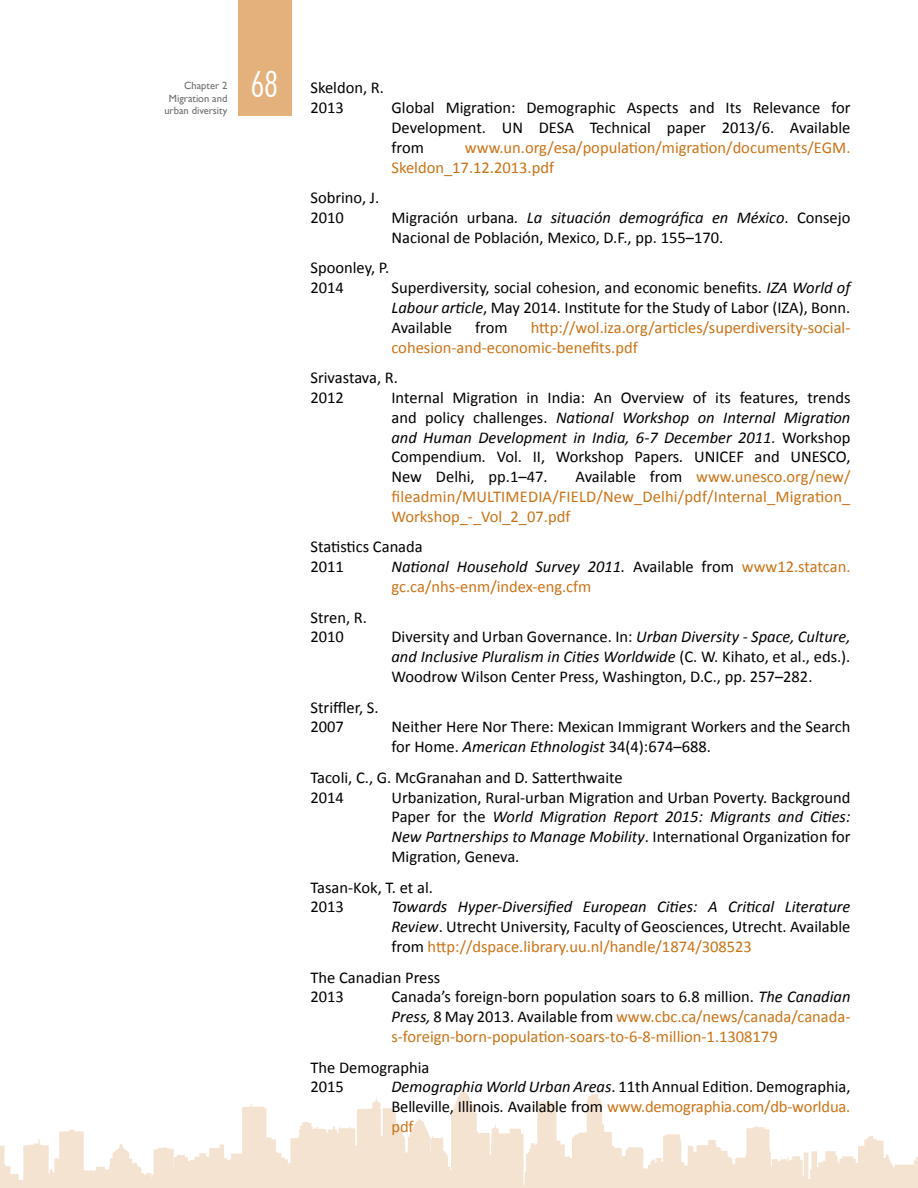
<style>
.page{position:relative;width:918px;height:1188px;background:#fff}
.page>*{position:absolute;margin:0;border:0;box-sizing:border-box;transform-origin:0 0}
.t1{font:33px "Arcitectura";color:#fff}
.t2{font:16.5px/19.8px "Calibri";color:#000}
.t3{font:16.5px/19.8px "Calibri";color:#cb7317}
.t4{font:italic 16.5px/19.8px "Calibri";color:#000;text-align:justify}
.t5{font:10.5px/12.6px "Gill Sans";color:#6d6e71;text-align:right}
.s1{font-style:italic}
.s2{color:#000}
.s3{font-style:italic;color:#000}
.s4{font-style:normal}
.s5{font-style:normal;color:#cb7317}
.s6{color:#cb7317}
</style>
<div class="page">
<div style="left:238px;top:0;width:54px;height:115px;background:#e4b07c"></div>
<svg style="left:0;top:1091px;width:918px;height:97px"></svg>
<h1 class="t1" style="left:251px;top:70px;width:28px">68</h1>
<p class="t5" style="left:164px;top:80px;width:64px">Chapter 2<br>Migration and urban diversity</p>
<p class="t2" style="left:310px;top:78px;width:75px">Skeldon, R.<br>2013</p>
<p class="t2" style="left:310px;top:188px;width:70px">Sobrino, J.<br>2010</p>
<p class="t2" style="left:391px;top:98px;width:460px;text-align:justify">Global Migration: Demographic Aspects and Its Relevance for Development. UN DESA Technical paper 2013/6. Available from</p>
<p class="t3" style="left:391px;top:137px;width:460px;text-indent:73px">www.un.org/esa/population/migration/documents/EGM.<br>Skeldon_17.12.2013.pdf</p>
<p class="t2" style="left:391px;top:208px;width:460px">Migración urbana<span class="s1">. La situación demográfica en México</span>. Consejo<br>Nacional de Población, Mexico, D.F., pp. 155–170.</p>
<p class="t2" style="left:310px;top:258px;width:80px">Spoonley, P.<br>2014</p>
<p class="t2" style="left:391px;top:278px;width:460px;text-align:justify">Superdiversity, social cohesion, and economic benefits. <span class="s1">IZA World of Labour article</span>, May 2014. Institute for the Study of Labor (IZA), Bonn.<br>Available</p>
<p class="t3" style="left:391px;top:317px;width:460px;text-indent:139px">http://wol.iza.org/articles/superdiversity-social&shy;cohesion-and-economic-benefits.pdf</p>
<p class="t2" style="left:310px;top:368px;width:89px">Srivastava, R.<br>2012</p>
<p class="t2" style="left:475px;top:317px;width:34px">from</p>
<p class="t2" style="left:391px;top:388px;width:460px;text-align:justify">Internal Migration in India: An Overview of its features, trends and policy challenges. <span class="s1">National Workshop on Internal Migration and Human Development in India, 6-7 December 2011.</span> Workshop Compendium<span class="s1">.</span> Vol. II, Workshop Papers<span class="s1">.</span> UNICEF and UNESCO, New Delhi, pp.1–47.</p>
<p class="t3" style="left:391px;top:467px;width:460px;text-align:justify;text-indent:184px"><span class="s2">Available from</span> www.unesco.org/new/ fileadmin/MULTIMEDIA/FIELD/New_Delhi/pdf/Internal_Migration_ Workshop_-_Vol_2_07.pdf</p>
<p class="t2" style="left:310px;top:537px;width:114px">Statistics Canada<br>2011</p>
<p class="t3" style="left:391px;top:557px;width:461px"><span class="s3">National Household Survey 2011.</span> <span class="s2">Available from</span> www12.statcan. gc.ca/nhs-enm/index-eng.cfm</p>
<p class="t2" style="left:311px;top:607px;width:58px">Stren, R.<br>2010</p>
<p class="t2" style="left:392px;top:627px;width:460px;text-align:justify">Diversity and Urban Governance. In: <span class="s1">Urban Diversity - Space, Culture, and Inclusive Pluralism in Cities Worldwide</span> (C. W. Kihato, et al., eds.).<br>Woodrow Wilson Center Press, Washington, D.C., pp. 257–282.</p>
<p class="t2" style="left:311px;top:697px;width:70px">Striffler, S.<br>2007</p>
<p class="t2" style="left:392px;top:717px;width:460px">Neither Here Nor There: Mexican Immigrant Workers and the Search for Home. <span class="s1">American Ethnologist</span> 34(4):674–688.</p>
<p class="t2" style="left:311px;top:768px;width:314px">Tacoli, C., G. McGranahan and D. Satterthwaite<br>2014</p>
<p class="t2" style="left:392px;top:787px;width:460px;text-align:justify">Urbanization, Rural-urban Migration and Urban Poverty. Background Paper for the <span class="s1">World Migration Report 2015: Migrants and Cities:<br>New Partnerships to Manage Mobility</span>. International Organization for Migration, Geneva.</p>
<p class="t2" style="left:311px;top:877px;width:124px">Tasan-Kok, T. et al.<br>2013</p>
<p class="t4" style="left:392px;top:896px;width:460px">Towards Hyper-Diversified European Cities: A Critical Literature Review<span class="s4">. Utrecht University, Faculty of Geosciences, Utrecht. Available from</span> <span class="s5">http://dspace.library.uu.nl/handle/1874/308523</span></p>
<p class="t2" style="left:311px;top:967px;width:131px">The Canadian Press<br>2013</p>
<p class="t3" style="left:392px;top:987px;width:460px;text-align:justify"><span class="s2">Canada’s foreign-born population soars to 6.8 million.</span> <span class="s3">The Canadian Press,</span> <span class="s2">8 May 2013. Available from</span> www.cbc.ca/news/canada/canada&shy;s-foreign-born-population-soars-to-6-8-million-1.1308179</p>
<p class="t2" style="left:311px;top:1057px;width:120px">The Demographia<br>2015</p>
<p class="t2" style="left:392px;top:1077px;width:460px;text-align:justify"><span class="s1">Demographia World Urban Areas</span>. 11th Annual Edition. Demographia, Belleville, Illinois. Available from <span class="s6">www.demographia.com/db-worldua. pdf</span></p>
</div>
